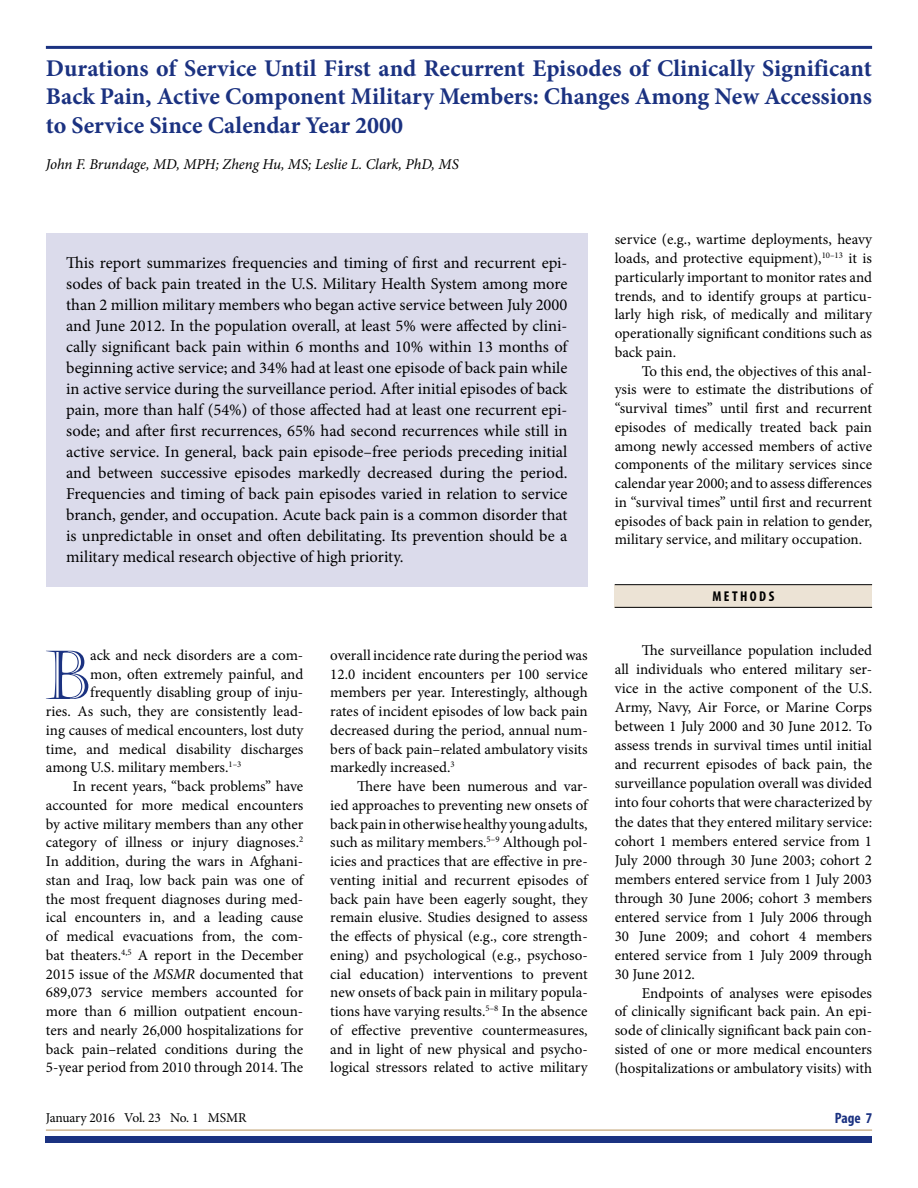
<style>
.page{position:relative;width:918px;height:1188px;background:#fff}
.page>*{position:absolute;margin:0;border:0;box-sizing:border-box;transform-origin:0 0}
.Body_DropCap{font:67.5px "Castellar";color:#1b3281}
.Heads{font:700 24px/28.5px "Minion Pro";color:#1b3281;text-align:justify}
.Abstract{font:16.5px/21px "Minion Pro";color:#000;text-align:justify}
.Body{font:15px/18.8px "Minion Pro";color:#000;text-align:justify}
.Body_DropCap-2{font:15px "Minion Pro";letter-spacing:-.005em;color:#000}
.Heads_AuthorByline{font:italic 15px "Minion Pro";letter-spacing:-.005em;color:#000}
.t1{font:700 condensed 15px "Myriad Pro";color:#1b3281}
.Heads_Rules__copy_pa{font:700 condensed 14.25px "Myriad Pro";letter-spacing:.175em;color:#000}
.t2{font:13.5px "Minion Pro";letter-spacing:-.01em;color:#010202}
.s1{font-style:italic}
.s2{color:#000}
</style>
<div class="page">
<div style="left:46px;top:1136px;width:826px;height:6px;background:#1b3281"></div>
<hr style="left:46px;top:1129px;width:826px;height:2px;background:#cfb691">
<div style="left:46px;top:233px;width:542px;height:353px;background:#dbdbeb"></div>
<hr style="left:46px;top:46px;width:826px;height:3px;background:#1b3281">
<div style="left:615px;top:585px;width:257px;height:22px;background:#ece3d5"></div>
<hr style="left:615px;top:607px;width:257px;height:1px;background:#000">
<hr style="left:615px;top:584px;width:257px;height:1px;background:#000">
<h1 class="Heads" style="left:46px;top:54px;width:828px">Durations of Service Until First and Recurrent Episodes of Clinically Significant Back Pain, Active Component Military Members: Changes Among New Accessions to Service Since Calendar Year 2000</h1>
<p class="Heads_AuthorByline" style="left:46px;top:154px;width:414px">John F. Brundage, MD, MPH; Zheng Hu, MS; Leslie L. Clark, PhD, MS</p>
<p class="Abstract" style="left:66px;top:253px;width:503px">This report summarizes frequencies and timing of first and recurrent epi&shy;sodes of back pain treated in the U.S. Military Health System among more than 2 million military members who began active service between July 2000 and June 2012. In the population overall, at least 5% were affected by clini&shy;cally significant back pain within 6 months and 10% within 13 months of beginning active service; and 34% had at least one episode of back pain while in active service during the surveillance period. After initial episodes of back pain, more than half (54%) of those affected had at least one recurrent epi&shy;sode; and after first recurrences, 65% had second recurrences while still in active service. In general, back pain episode–free periods preceding initial and between successive episodes markedly decreased during the period.<br>Frequencies and timing of back pain episodes varied in relation to service branch, gender, and occupation. Acute back pain is a common disorder that is unpredictable in onset and often debilitating. Its prevention should be a military medical research objective of high priority.</p>
<p class="Body_DropCap" style="left:45px;top:637px;width:46px">B</p>
<p class="Body_DropCap-2" style="left:90px;top:645px;width:215px">ack and neck disorders are a com-</p>
<p class="Body_DropCap-2" style="left:90px;top:664px;width:215px">mon, often extremely painful, and</p>
<p class="Body_DropCap-2" style="left:90px;top:683px;width:215px">frequently disabling group of inju-</p>
<p class="Body_DropCap-2" style="left:46px;top:701px;width:259px">ries. As such, they are consistently lead-</p>
<p class="Body_DropCap-2" style="left:46px;top:720px;width:259px">ing causes of medical encounters, lost duty</p>
<p class="Body_DropCap-2" style="left:46px;top:739px;width:259px">time, and medical disability discharges</p>
<p class="Body_DropCap-2" style="left:46px;top:758px;width:197px">among U.S. military members.<sup>1–3</sup></p>
<p class="Body" style="left:46px;top:777px;width:259px;text-indent:27px">In recent years, “back problems” have accounted for more medical encounters by active military members than any other category of illness or injury diagnoses.<sup>2<br></sup>In addition, during the wars in Afghani&shy;stan and Iraq, low back pain was one of the most frequent diagnoses during med&shy;ical encounters in, and a leading cause of medical evacuations from, the com&shy;bat theaters.<sup>4,5</sup> A report in the December 2015 issue of the <span class="s1">MSMR</span> documented that 689,073 service members accounted for more than 6 million outpatient encoun&shy;ters and nearly 26,000 hospitalizations for back pain–related conditions during the 5-year period from 2010 through 2014. The</p>
<p class="Body" style="left:330px;top:646px;width:259px">overall incidence rate during the period was 12.0 incident encounters per 100 service members per year. Interestingly, although rates of incident episodes of low back pain decreased during the period, annual num&shy;bers of back pain–related ambulatory visits markedly increased.<sup>3</sup></p>
<p class="Body" style="left:330px;top:777px;width:259px;text-indent:27px">There have been numerous and var&shy;ied approaches to preventing new onsets of back pain in otherwise healthy young adults, such as military members.<sup>5–9</sup> Although pol&shy;icies and practices that are effective in pre&shy;venting initial and recurrent episodes of back pain have been eagerly sought, they remain elusive. Studies designed to assess the effects of physical (e.g., core strength&shy;ening) and psychological (e.g., psychoso&shy;cial education) interventions to prevent new onsets of back pain in military popula&shy;tions have varying results.<sup>5–8</sup> In the absence of effective preventive countermeasures, and in light of new physical and psycho&shy;logical stressors related to active military</p>
<p class="Body" style="left:615px;top:230px;width:259px">service (e.g., wartime deployments, heavy loads, and protective equipment),<sup>10–13</sup> it is particularly important to monitor rates and trends, and to identify groups at particu&shy;larly high risk, of medically and military operationally significant conditions such as back pain.</p>
<p class="Body" style="left:615px;top:361px;width:259px;text-indent:27px">To this end, the objectives of this anal&shy;ysis were to estimate the distributions of “survival times” until first and recurrent episodes of medically treated back pain among newly accessed members of active components of the military services since calendar year 2000; and to assess differences in “survival times” until first and recurrent episodes of back pain in relation to gender, military service, and military occupation.</p>
<h2 class="Heads_Rules__copy_pa" style="left:712px;top:588px;width:63px">METHODS</h2>
<p class="Body" style="left:615px;top:641px;width:259px;text-indent:27px">The surveillance population included all individuals who entered military ser&shy;vice in the active component of the U.S.<br>Army, Navy, Air Force, or Marine Corps between 1 July 2000 and 30 June 2012. To assess trends in survival times until initial and recurrent episodes of back pain, the surveillance population overall was divided into four cohorts that were characterized by the dates that they entered military service: cohort 1 members entered service from 1<br>July 2000 through 30 June 2003; cohort 2 members entered service from 1 July 2003 through 30 June 2006; cohort 3 members entered service from 1 July 2006 through 30 June 2009; and cohort 4 members entered service from 1 July 2009 through 30 June 2012.</p>
<p class="Body" style="left:615px;top:984px;width:259px;text-indent:27px">Endpoints of analyses were episodes of clinically significant back pain. An epi&shy;sode of clinically significant back pain con&shy;sisted of one or more medical encounters (hospitalizations or ambulatory visits) with</p>
<p class="t2" style="left:46px;top:1109px;width:202px">January 2016 Vol. 23 No. 1 <span class="s2">MSMR</span></p>
<p class="t1" style="left:835px;top:1109px;width:39px">Page 7</p>
</div>
